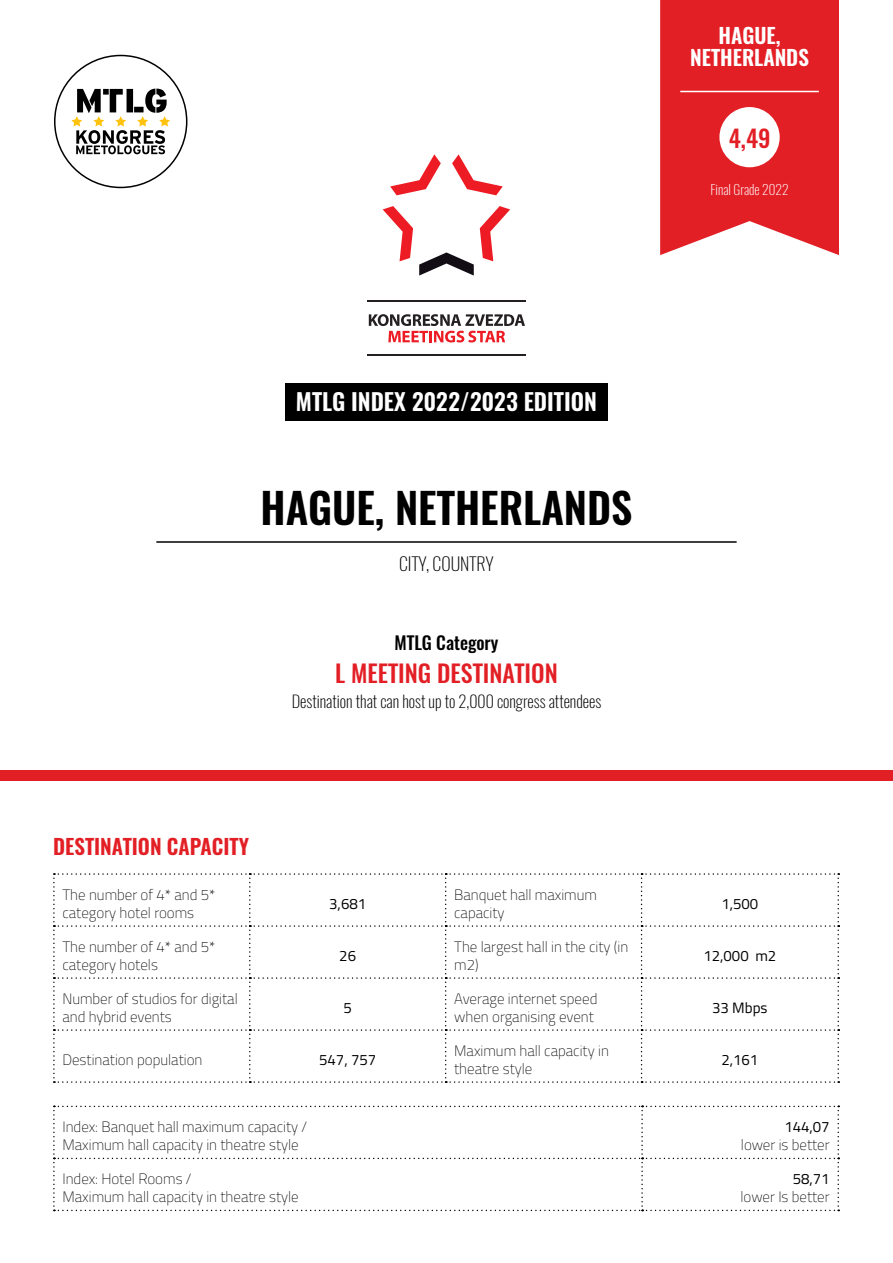
<style>
.page{position:relative;width:893px;height:1263px;background:#fff}
.page>*{position:absolute;margin:0;border:0;box-sizing:border-box;transform-origin:0 0}
.t1{font:600 42px "Oswald";color:#000}
.t2{font:500 24px "Oswald";color:#e31f26}
.t3{font:500 23.85px "Oswald";color:#e31f26}
.t4{font:600 23.25px "Oswald";color:#fff}
.t5{font:600 21px "Oswald";color:#e31f26}
.t6{font:600 21px/22.5px "Oswald";color:#fff;text-align:center}
.t7{font:500 18px "Oswald";color:#000}
.t8{font:200 18px "Oswald";color:#000}
.t9{font:200 16.5px "Oswald";color:#000}
.t10{font:100 15px/18px "Titillium Web";color:#000}
.t11{font:15px "Titillium Web";color:#000}
.t12{font:200 13.5px "Oswald";color:#fff}
</style>
<div class="page">
<div style="left:285px;top:383px;width:323px;height:38px;background:#000"></div>
<div style="left:0;top:770px;width:893px;height:11px;background:#e31f26"></div>
<svg style="left:53px;top:873px;width:786px;height:210px"></svg>
<svg style="left:53px;top:1106px;width:786px;height:105px"></svg>
<hr style="left:367px;top:300px;width:159px;height:2px;background:#241f21">
<svg style="left:419px;top:252px;width:55px;height:24px"></svg>
<svg style="left:480px;top:206px;width:30px;height:55px"></svg>
<svg style="left:452px;top:154px;width:51px;height:41px"></svg>
<svg style="left:390px;top:154px;width:51px;height:41px"></svg>
<svg style="left:383px;top:206px;width:30px;height:55px"></svg>
<svg style="left:369px;top:314px;width:156px;height:28px"></svg>
<hr style="left:367px;top:354px;width:159px;height:2px;background:#241f21">
<svg style="left:71px;top:89px;width:99px;height:65px"></svg>
<hr style="left:156px;top:541px;width:581px;height:2px;background:#000">
<svg style="left:660px;top:0;width:179px;height:255px;background:#e52f35"></svg>
<div style="left:719px;top:107px;width:61px;height:60px;background:#fff;border-radius:50%"></div>
<hr style="left:680px;top:91px;width:139px;height:1px;background:#fff">
<h3 class="t6" style="left:690px;top:25px;width:120px">HAGUE,<br>NETHERLANDS</h3>
<h3 class="t4" style="left:296px;top:392px;width:302px">MTLG INDEX 2022/2023 EDITION</h3>
<h1 class="t1" style="left:260px;top:491px;width:373px">HAGUE, NETHERLANDS</h1>
<p class="t8" style="left:399px;top:556px;width:96px">CITY, COUNTRY</p>
<p class="t7" style="left:394px;top:635px;width:105px">MTLG Category</p>
<h2 class="t2" style="left:335px;top:664px;width:224px">L MEETING DESTINATION</h2>
<p class="t9" style="left:292px;top:694px;width:311px">Destination that can host up to 2,000 congress attendees</p>
<h3 class="t3" style="left:729px;top:128px;width:43px">4,49</h3>
<p class="t12" style="left:710px;top:184px;width:80px">Final Grade 2022</p>
<h3 class="t5" style="left:53px;top:838px;width:197px">DESTINATION CAPACITY</h3>
<p class="t10" style="left:62px;top:885px;width:155px">The number of 4* and 5* category hotel rooms</p>
<p class="t11" style="left:329px;top:897px;width:38px">3,681</p>
<p class="t10" style="left:454px;top:885px;width:144px">Banquet hall maximum capacity</p>
<p class="t11" style="left:721px;top:897px;width:38px">1,500</p>
<p class="t10" style="left:62px;top:937px;width:155px">The number of 4* and 5* category hotels</p>
<p class="t11" style="left:339px;top:949px;width:18px">26</p>
<p class="t10" style="left:454px;top:937px;width:176px">The largest hall in the city (in m2)</p>
<p class="t11" style="left:703px;top:949px;width:74px">12,000 m2</p>
<p class="t10" style="left:62px;top:989px;width:177px">Number of studios for digital and hybrid events</p>
<p class="t11" style="left:343px;top:1001px;width:10px">5</p>
<p class="t10" style="left:454px;top:989px;width:145px">Average internet speed when organising event</p>
<p class="t11" style="left:712px;top:1001px;width:57px">33 Mbps</p>
<p class="t10" style="left:62px;top:1050px;width:142px">Destination population</p>
<p class="t11" style="left:319px;top:1053px;width:59px">547, 757</p>
<p class="t10" style="left:454px;top:1041px;width:156px">Maximum hall capacity in theatre style</p>
<p class="t11" style="left:721px;top:1053px;width:38px">2,161</p>
<p class="t10" style="left:62px;top:1118px;width:246px">Index: Banquet hall maximum capacity /<br>Maximum hall capacity in theatre style</p>
<p class="t11" style="left:784px;top:1121px;width:47px">144,07</p>
<p class="t10" style="left:741px;top:1136px;width:90px">lower is better</p>
<p class="t10" style="left:62px;top:1170px;width:238px">Index: Hotel Rooms /<br>Maximum hall capacity in theatre style</p>
<p class="t11" style="left:793px;top:1173px;width:38px">58,71</p>
<p class="t10" style="left:740px;top:1188px;width:91px">lower Is better</p>
</div>
